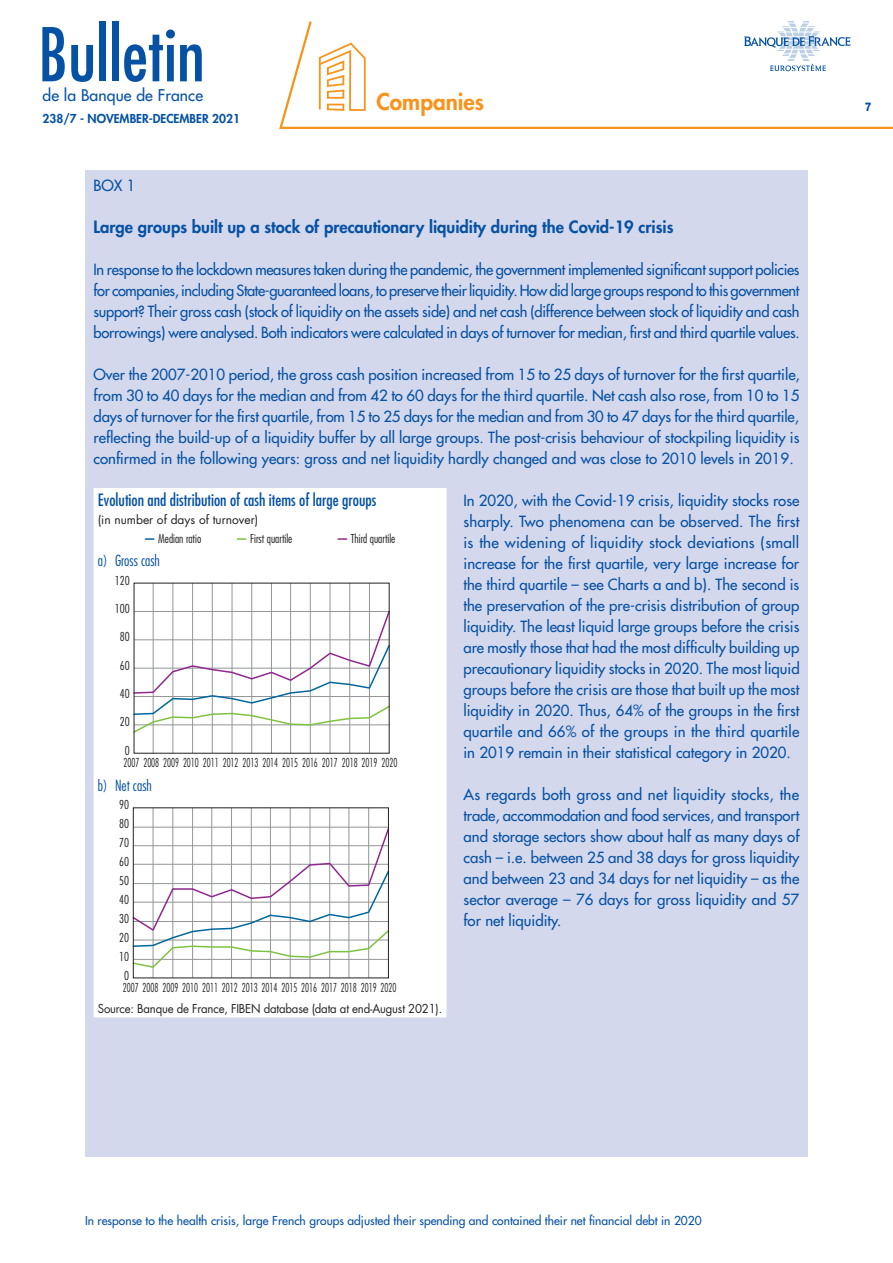
<style>
.page{position:relative;width:893px;height:1263px;background:#fff}
.page>*{position:absolute;margin:0;border:0;box-sizing:border-box;transform-origin:0 0}
.t1{font:condensed 72px "Futura Std";color:#0551a4}
.t2{font:800 22.5px "Futura Std";color:#f7931d}
.t3{font:800 16.5px "Futura Std";color:#0551a4}
.t4{font:condensed 16.5px "Futura Std";color:#0551a4}
.t5{font:500 15.75px "Futura Std";letter-spacing:.01em;color:#0551a4}
.t6{font:500 15px/21px "Futura Std";color:#0551a4;text-align:justify}
.t7{font:300 condensed 15px "Futura Std";color:#0551a4}
.t8{font:300 condensed 12px "Futura Std";color:#231f20;scale:.8 1}
.t9{font:500 12px "Futura Std";color:#0551a4}
.t10{font:300 condensed 12px "Futura Std";color:#231f20}
.t11{font:12px "Futura Std";letter-spacing:-.015em;color:#231f20;scale:.95 1}
.t12{font:800 12px "Futura Std";color:#0551a4}
.t13{font:12px "Futura Std";letter-spacing:-.015em;color:#231f20}
.t14{font:800 12px "Helvetica Neue LT Std";color:#0551a4;scale:.9 1}
</style>
<div class="page">
<svg style="left:279px;top:21px;width:614px;height:108px"></svg>
<svg style="left:744px;top:22px;width:106px;height:49px"></svg>
<svg style="left:319px;top:42px;width:47px;height:69px"></svg>
<div style="left:85px;top:170px;width:723px;height:987px;background:#d4d8ec"></div>
<div style="left:94px;top:488px;width:352px;height:529px;background:#fff"></div>
<svg style="left:145px;top:538px;width:9px;height:2px"></svg>
<svg style="left:237px;top:538px;width:9px;height:2px"></svg>
<svg style="left:338px;top:538px;width:9px;height:2px"></svg>
<hr style="left:153px;top:583px;width:1px;height:170px;background:#939598">
<hr style="left:173px;top:583px;width:1px;height:170px;background:#939598">
<hr style="left:192px;top:583px;width:1px;height:170px;background:#939598">
<hr style="left:212px;top:583px;width:1px;height:170px;background:#939598">
<hr style="left:232px;top:583px;width:1px;height:170px;background:#939598">
<hr style="left:251px;top:583px;width:1px;height:170px;background:#939598">
<hr style="left:271px;top:583px;width:1px;height:170px;background:#939598">
<hr style="left:290px;top:583px;width:1px;height:170px;background:#939598">
<hr style="left:310px;top:583px;width:1px;height:170px;background:#939598">
<hr style="left:330px;top:583px;width:1px;height:170px;background:#939598">
<hr style="left:349px;top:583px;width:1px;height:170px;background:#939598">
<hr style="left:369px;top:583px;width:1px;height:170px;background:#939598">
<svg style="left:132px;top:609px;width:259px;height:125px;background:#edeeef"></svg>
<hr style="left:153px;top:808px;width:1px;height:170px;background:#939598">
<hr style="left:173px;top:808px;width:1px;height:170px;background:#939598">
<hr style="left:192px;top:808px;width:1px;height:170px;background:#939598">
<hr style="left:211px;top:808px;width:1px;height:170px;background:#939598">
<hr style="left:231px;top:808px;width:1px;height:170px;background:#939598">
<hr style="left:251px;top:808px;width:1px;height:170px;background:#939598">
<hr style="left:270px;top:808px;width:1px;height:170px;background:#939598">
<hr style="left:290px;top:808px;width:1px;height:170px;background:#939598">
<hr style="left:310px;top:808px;width:1px;height:170px;background:#939598">
<hr style="left:329px;top:808px;width:1px;height:170px;background:#939598">
<hr style="left:349px;top:808px;width:1px;height:170px;background:#939598">
<hr style="left:368px;top:808px;width:1px;height:170px;background:#939598">
<svg style="left:131px;top:827px;width:260px;height:142px;background:#eeefef"></svg>
<div style="left:133px;top:808px;width:256px;height:170px;border:1px solid #231f20"></div>
<h1 class="t1" style="left:38px;top:12px;width:168px">Bulletin</h1>
<p class="t5" style="left:43px;top:86px;width:162px">de la Banque de France</p>
<p class="t12" style="left:43px;top:111px;width:199px">238/7 - NOVEMBER-DECEMBER 2021</p>
<h2 class="t2" style="left:376px;top:88px;width:109px">Companies</h2>
<p class="t14" style="left:865px;top:99px;width:9px">7</p>
<p class="t6" style="left:94px;top:175px;width:44px">BOX 1</p>
<p class="t3" style="left:94px;top:217px;width:581px">Large groups built up a stock of precautionary liquidity during the Covid-19 crisis</p>
<p class="t6" style="left:94px;top:259px;width:708px">In response to the lockdown measures taken during the pandemic, the government implemented significant support policies for companies, including State-guaranteed loans, to preserve their liquidity. How did large groups respond to this government support? Their gross cash (stock of liquidity on the assets side) and net cash (difference between stock of liquidity and cash borrowings) were analysed. Both indicators were calculated in days of turnover for median, first and third quartile values.</p>
<p class="t6" style="left:94px;top:364px;width:708px">Over the 2007-2010 period, the gross cash position increased from 15 to 25 days of turnover for the first quartile, from 30 to 40 days for the median and from 42 to 60 days for the third quartile. Net cash also rose, from 10 to 15 days of turnover for the first quartile, from 15 to 25 days for the median and from 30 to 47 days for the third quartile, reflecting the build-up of a liquidity buffer by all large groups. The post-crisis behaviour of stockpiling liquidity is confirmed in the following years: gross and net liquidity hardly changed and was close to 2010 levels in 2019.</p>
<p class="t6" style="left:463px;top:490px;width:338px">In 2020, with the Covid-19 crisis, liquidity stocks rose sharply. Two phenomena can be observed. The first is the widening of liquidity stock deviations (small increase for the first quartile, very large increase for the third quartile – see Charts a and b). The second is the preservation of the pre-crisis distribution of group liquidity. The least liquid large groups before the crisis are mostly those that had the most difficulty building up precautionary liquidity stocks in 2020. The most liquid groups before the crisis are those that built up the most liquidity in 2020. Thus, 64% of the groups in the first quartile and 66% of the groups in the third quartile in 2019 remain in their statistical category in 2020.</p>
<p class="t6" style="left:463px;top:784px;width:337px">As regards both gross and net liquidity stocks, the trade, accommodation and food services, and transport and storage sectors show about half as many days of cash – i.e. between 25 and 38 days for gross liquidity and between 23 and 34 days for net liquidity – as the sector average – 76 days for gross liquidity and 57 for net liquidity.</p>
<p class="t4" style="left:98px;top:490px;width:280px">Evolution and distribution of cash items of large groups</p>
<p class="t13" style="left:98px;top:512px;width:162px">(in number of days of turnover)</p>
<p class="t10" style="left:158px;top:531px;width:45px">Median ratio</p>
<p class="t10" style="left:250px;top:531px;width:44px">First quartile</p>
<p class="t10" style="left:351px;top:531px;width:46px">Third quartile</p>
<p class="t7" style="left:98px;top:552px;width:64px">a) Gross cash</p>
<p class="t10" style="left:115px;top:573px;width:16px">120</p>
<p class="t10" style="left:115px;top:601px;width:16px">100</p>
<p class="t10" style="left:120px;top:630px;width:11px">80</p>
<p class="t10" style="left:120px;top:658px;width:11px">60</p>
<p class="t10" style="left:120px;top:687px;width:11px">40</p>
<p class="t10" style="left:120px;top:715px;width:11px">20</p>
<p class="t10" style="left:125px;top:743px;width:6px">0</p>
<p class="t8" style="left:123px;top:756px;width:344px">2007 2008 2009 2010 2011 2012 2013 2014 2015 2016 2017 2018 2019 2020</p>
<p class="t7" style="left:98px;top:776px;width:56px">b) Net cash</p>
<p class="t10" style="left:119px;top:798px;width:11px">90</p>
<p class="t10" style="left:119px;top:817px;width:11px">80</p>
<p class="t10" style="left:119px;top:836px;width:11px">70</p>
<p class="t10" style="left:119px;top:854px;width:11px">60</p>
<p class="t10" style="left:119px;top:873px;width:11px">50</p>
<p class="t10" style="left:119px;top:892px;width:11px">40</p>
<p class="t10" style="left:119px;top:911px;width:11px">30</p>
<p class="t10" style="left:119px;top:930px;width:11px">20</p>
<p class="t10" style="left:119px;top:949px;width:11px">10</p>
<p class="t10" style="left:124px;top:968px;width:6px">0</p>
<p class="t8" style="left:123px;top:980px;width:344px">2007 2008 2009 2010 2011 2012 2013 2014 2015 2016 2017 2018 2019 2020</p>
<p class="t11" style="left:98px;top:1001px;width:364px">Source: Banque de France, FIBEN database (data at end-August 2021).</p>
<p class="t9" style="left:85px;top:1213px;width:618px">In response to the health crisis, large French groups adjusted their spending and contained their net financial debt in 2020</p>
</div>
